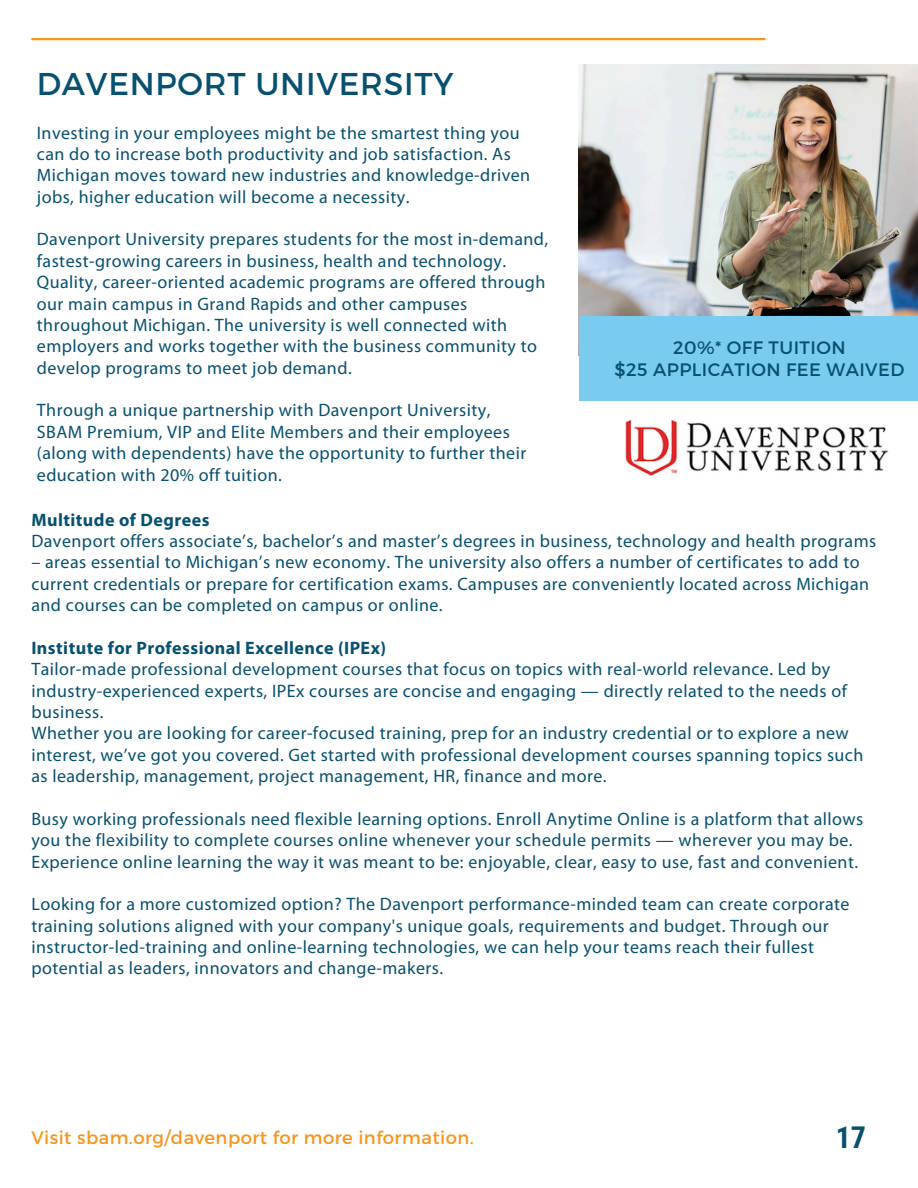
<style>
.page{position:relative;width:918px;height:1188px;background:#fff}
.page>*{position:absolute;margin:0;border:0;box-sizing:border-box;transform-origin:0 0}
.t1{font:31.5px "Montserrat";letter-spacing:.025em;color:#085070}
.t2{font:700 30px "Roboto Condensed";color:#085070}
.t3{font:18px/21.3px "Myriad Pro";letter-spacing:.025em;color:#085070}
.t4{font:700 18px "Myriad Pro";letter-spacing:.025em;color:#085070}
.t5{font:18px "Montserrat";letter-spacing:.025em;color:#f7951e}
.t6{font:18px/21.3px "Montserrat";letter-spacing:.025em;color:#085070;text-align:center}
</style>
<div class="page">
<img style="left:579px;top:64px;width:339px;height:253px">
<div style="left:579px;top:317px;width:339px;height:84px;background:#79cbef"></div>
<img style="left:625px;top:419px;width:264px;height:57px">
<hr style="left:31px;top:38px;width:735px;height:2px;background:#f7951e">
<h2 class="t1" style="left:37px;top:63px;width:418px">DAVENPORT UNIVERSITY</h2>
<h1 class="t3" style="left:37px;top:123px;width:484px">Investing in your employees might be the smartest thing you</h1>
<p class="t3" style="left:37px;top:145px;width:475px">can do to increase both productivity and job satisfaction. As</p>
<p class="t3" style="left:37px;top:166px;width:495px">Michigan moves toward new industries and knowledge-driven</p>
<p class="t3" style="left:37px;top:188px;width:374px">jobs, higher education will become a necessity.</p>
<p class="t3" style="left:37px;top:230px;width:513px">Davenport University prepares students for the most in-demand, fastest-growing careers in business, health and technology.<br>Quality, career-oriented academic programs are offered through our main campus in Grand Rapids and other campuses throughout Michigan. The university is well connected with employers and works together with the business community to develop programs to meet job demand.</p>
<p class="t3" style="left:37px;top:401px;width:455px">Through a unique partnership with Davenport University,</p>
<p class="t3" style="left:37px;top:423px;width:475px">SBAM Premium, VIP and Elite Members and their employees</p>
<p class="t3" style="left:37px;top:444px;width:491px">(along with dependents) have the opportunity to further their</p>
<p class="t3" style="left:37px;top:465px;width:247px">education with 20% off tuition.</p>
<p class="t6" style="left:614px;top:336px;width:291px">20%* OFF TUITION<br>$25 APPLICATION FEE WAIVED</p>
<p class="t4" style="left:31px;top:512px;width:180px">Multitude of Degrees</p>
<p class="t3" style="left:31px;top:532px;width:846px">Davenport offers associate’s, bachelor’s and master’s degrees in business, technology and health programs</p>
<p class="t3" style="left:31px;top:553px;width:839px">– areas essential to Michigan’s new economy. The university also offers a number of certificates to add to current credentials or prepare for certification exams. Campuses are conveniently located across Michigan and courses can be completed on campus or online.</p>
<p class="t4" style="left:31px;top:640px;width:356px">Institute for Professional Excellence (IPEx)</p>
<p class="t3" style="left:31px;top:660px;width:817px">Tailor-made professional development courses that focus on topics with real-world relevance. Led by industry-experienced experts, IPEx courses are concise and engaging — directly related to the needs of business.</p>
<p class="t3" style="left:31px;top:724px;width:834px">Whether you are looking for career-focused training, prep for an industry credential or to explore a new interest, we’ve got you covered. Get started with professional development courses spanning topics such as leadership, management, project management, HR, finance and more.</p>
<p class="t3" style="left:31px;top:810px;width:834px">Busy working professionals need flexible learning options. Enroll Anytime Online is a platform that allows you the flexibility to complete courses online whenever your schedule permits — wherever you may be.<br>Experience online learning the way it was meant to be: enjoyable, clear, easy to use, fast and convenient.</p>
<p class="t3" style="left:31px;top:895px;width:820px">Looking for a more customized option? The Davenport performance-minded team can create corporate training solutions aligned with your company's unique goals, requirements and budget. Through our instructor-led-training and online-learning technologies, we can help your teams reach their fullest potential as leaders, innovators and change-makers.</p>
<p class="t5" style="left:31px;top:1126px;width:444px">Visit sbam.org/davenport for more information.</p>
<p class="t2" style="left:836px;top:1120px;width:32px">17</p>
</div>
